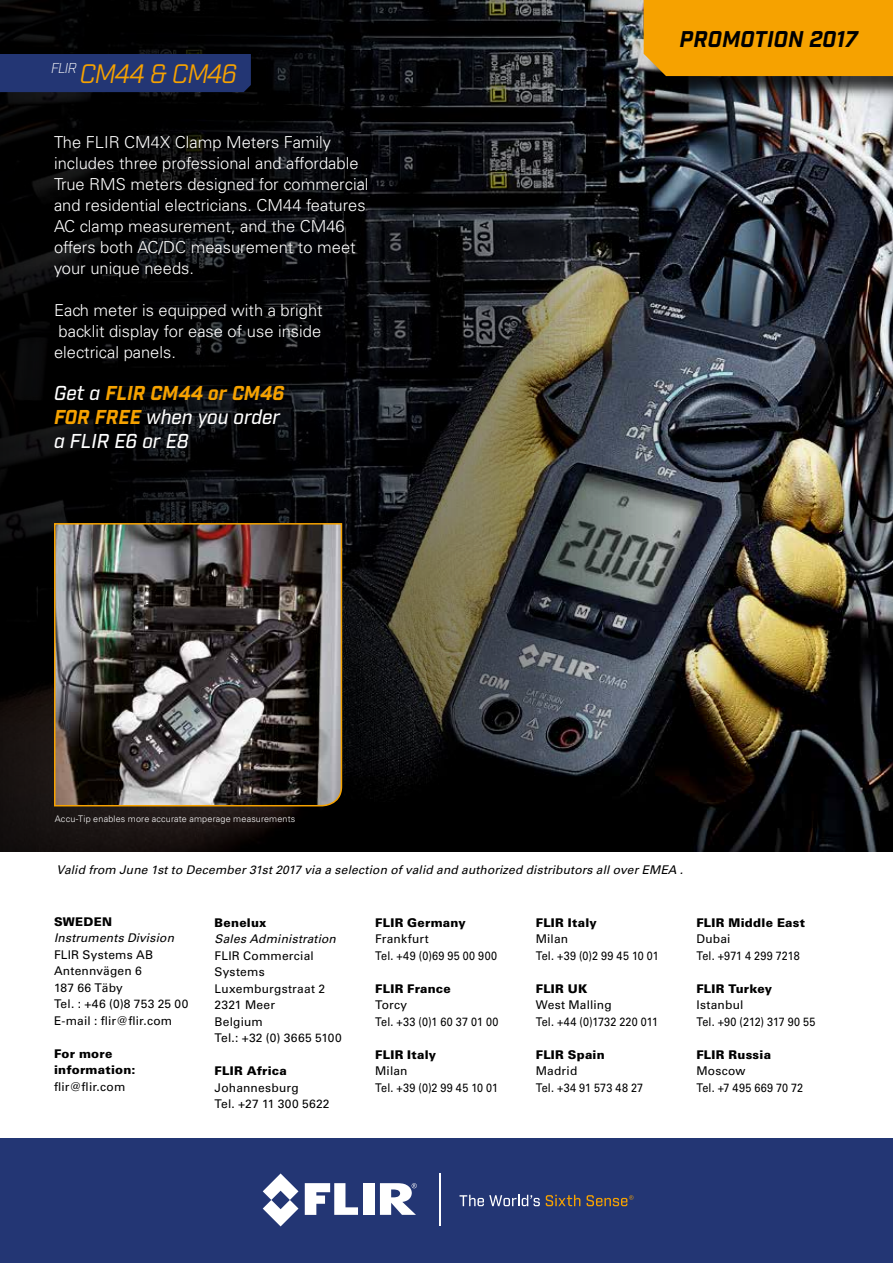
<style>
.page{position:relative;width:893px;height:1263px;background:#fff}
.page>*{position:absolute;margin:0;border:0;box-sizing:border-box;transform-origin:0 0}
.t1{font:italic 25.95px "Industry";letter-spacing:-.045em;color:#f6a200}
.t2{font:italic 700 22.05px "Industry";letter-spacing:.01em;color:#000}
.t3{font:italic 500 19.5px/24px "Industry";color:#fff}
.t4{font:300 16.5px/21px "Univers LT Std";color:#fff}
.t5{font:12px/16.5px "Univers LT Std";letter-spacing:.015em;color:#000}
.t6{font:900 12px/16.5px "Univers LT Std";letter-spacing:.02em;color:#000}
.t7{font:italic 12px "Univers LT Std";letter-spacing:.015em;color:#000}
.t8{font:300 9px "Univers LT Std";letter-spacing:.02em;color:#fff}
.s1{font-weight:700;color:#f6a200}
</style>
<div class="page">
<img style="left:0;top:0;width:893px;height:852px">
<div style="left:646px;top:0;width:247px;height:99px;background:#000;opacity:.75"></div>
<div style="left:644px;top:0;width:249px;height:76px;background:#f6a200"></div>
<div style="left:0;top:1138px;width:893px;height:125px;background:#233674"></div>
<svg style="left:305px;top:1183px;width:53px;height:32px"></svg>
<div style="left:363px;top:1183px;width:11px;height:32px;background:#fff"></div>
<svg style="left:263px;top:1173px;width:35px;height:53px"></svg>
<svg style="left:380px;top:1183px;width:37px;height:32px"></svg>
<svg style="left:459px;top:1195px;width:81px;height:11px"></svg>
<svg style="left:546px;top:1195px;width:34px;height:11px"></svg>
<hr style="left:440px;top:1173px;width:1px;height:53px;background:#fff">
<svg style="left:587px;top:1195px;width:46px;height:11px"></svg>
<div style="left:0;top:54px;width:251px;height:38px;background:#233674"></div>
<svg style="left:53px;top:522px;width:290px;height:285px;background:#585451"></svg>
<h1 class="t1" style="left:51px;top:58px;width:188px"><sup>FLIR</sup> CM44 &amp; CM46</h1>
<p class="t4" style="left:54px;top:132px;width:316px">The FLIR CM4X Clamp Meters Family includes three professional and affordable True RMS meters designed for commercial and residential electricians. CM44 features AC clamp measurement, and the CM46 offers both AC/DC measurement to meet your unique needs.</p>
<h3 class="t4" style="left:54px;top:300px;width:270px;text-align:justify">Each meter is equipped with a bright backlit display for ease of use inside electrical panels.</h3>
<h3 class="t3" style="left:54px;top:382px;width:232px">Get a <span class="s1">FLIR CM44 or CM46<br>FOR FREE</span> when you order a FLIR E6 or E8</h3>
<p class="t8" style="left:55px;top:813px;width:242px">Accu-Tip enables more accurate amperage measurements</p>
<h2 class="t2" style="left:680px;top:25px;width:180px">PROMOTION 2017</h2>
<p class="t7" style="left:56px;top:862px;width:628px">Valid from June 1st to December 31st 2017 via a selection of valid and authorized distributors all over EMEA .</p>
<p class="t6" style="left:54px;top:913px;width:60px">SWEDEN</p>
<p class="t7" style="left:54px;top:931px;width:122px">Instruments Division</p>
<p class="t5" style="left:54px;top:946px;width:136px">FLIR Systems AB<br>Antennvägen 6<br>187 66 Täby<br>Tel. : +46 (0)8 753 25 00<br>E-mail : flir@flir.com</p>
<p class="t6" style="left:54px;top:1045px;width:83px">For more information:</p>
<p class="t5" style="left:54px;top:1078px;width:73px">flir@flir.com</p>
<p class="t6" style="left:215px;top:914px;width:53px">Benelux</p>
<p class="t7" style="left:215px;top:932px;width:123px">Sales Administration</p>
<p class="t5" style="left:215px;top:947px;width:129px">FLIR Commercial<br>Systems<br>Luxemburgstraat 2<br>2321 Meer<br>Belgium<br>Tel.: +32 (0) 3665 5100</p>
<p class="t6" style="left:215px;top:1063px;width:74px">FLIR Africa</p>
<p class="t5" style="left:215px;top:1079px;width:117px">Johannesburg<br>Tel. +27 11 300 5622</p>
<p class="t6" style="left:375px;top:914px;width:92px">FLIR Germany</p>
<p class="t5" style="left:375px;top:931px;width:123px">Frankfurt<br>Tel. +49 (0)69 95 00 900</p>
<p class="t6" style="left:375px;top:980px;width:77px">FLIR France</p>
<p class="t5" style="left:375px;top:997px;width:125px">Torcy<br>Tel. +33 (0)1 60 37 01 00</p>
<p class="t6" style="left:375px;top:1046px;width:63px">FLIR Italy</p>
<p class="t5" style="left:375px;top:1063px;width:124px">Milan<br>Tel. +39 (0)2 99 45 10 01</p>
<p class="t6" style="left:536px;top:914px;width:63px">FLIR Italy</p>
<p class="t5" style="left:536px;top:931px;width:124px">Milan<br>Tel. +39 (0)2 99 45 10 01</p>
<p class="t6" style="left:536px;top:980px;width:53px">FLIR UK</p>
<p class="t5" style="left:536px;top:997px;width:124px">West Malling<br>Tel. +44 (0)1732 220 011</p>
<p class="t6" style="left:536px;top:1046px;width:70px">FLIR Spain</p>
<p class="t5" style="left:536px;top:1063px;width:109px">Madrid<br>Tel. +34 91 573 48 27</p>
<p class="t6" style="left:696px;top:914px;width:110px">FLIR Middle East</p>
<p class="t5" style="left:696px;top:931px;width:105px">Dubai<br>Tel. +971 4 299 7218</p>
<p class="t6" style="left:696px;top:980px;width:77px">FLIR Turkey</p>
<p class="t5" style="left:696px;top:997px;width:121px">Istanbul<br>Tel. +90 (212) 317 90 55</p>
<p class="t6" style="left:696px;top:1046px;width:76px">FLIR Russia</p>
<p class="t5" style="left:696px;top:1063px;width:108px">Moscow<br>Tel. +7 495 669 70 72</p>
</div>
